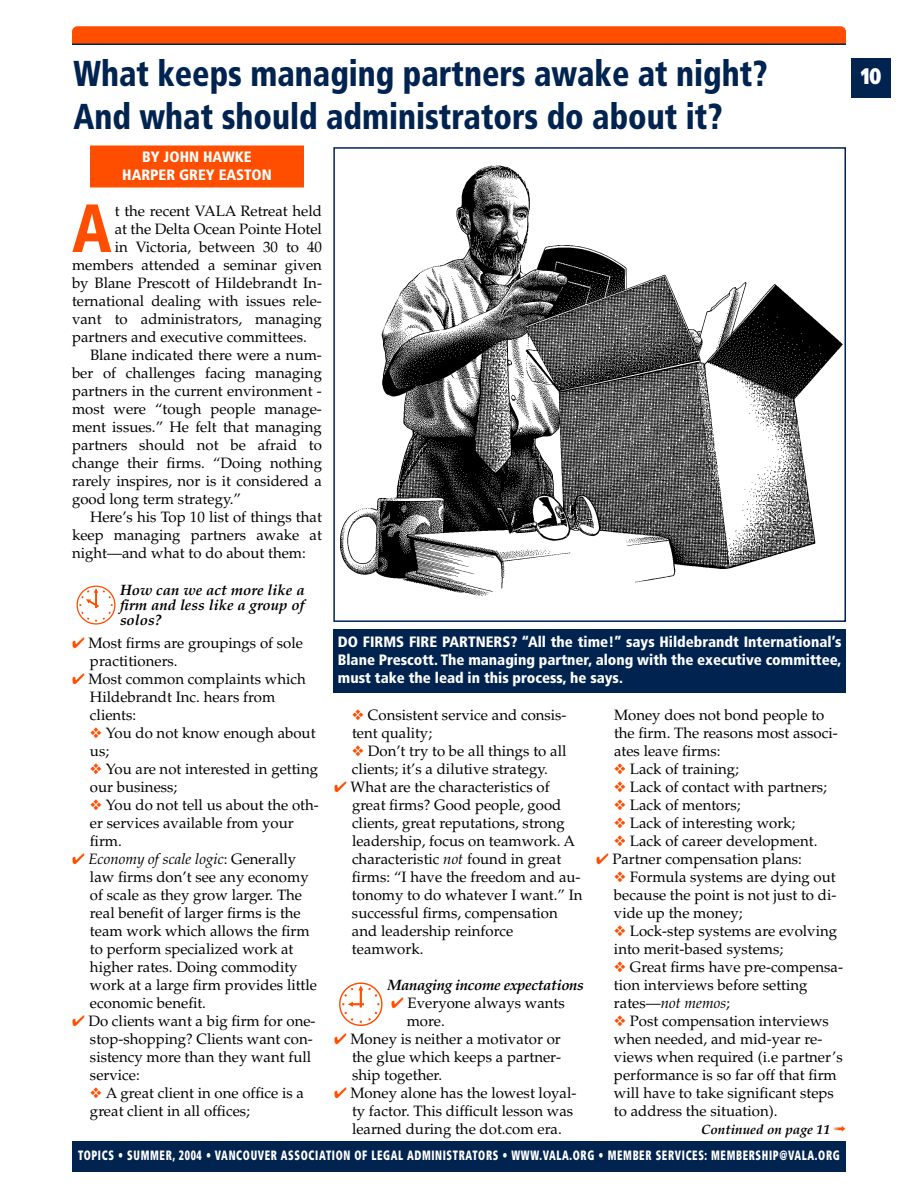
<style>
.page{position:relative;width:918px;height:1188px;background:#fff}
.page>*{position:absolute;margin:0;border:0;box-sizing:border-box;transform-origin:0 0}
.t1{font:900 condensed 68.1px "Frutiger";color:#ff4e00;scale:.9 1}
.t2{font:900 condensed 36px "Frutiger";color:#002350;scale:.9 1}
.t3{font:900 22.5px "Frutiger";color:#fff;scale:.71 1}
.t4{font:15px/18px "Palatino";color:#000}
.t5{font:900 condensed 15px/17.7px "Frutiger";color:#fff;text-align:center}
.t6{font:italic 700 15px/15.5px "Palatino";color:#000;text-align:justify}
.t7{font:italic 700 15px "Palatino";letter-spacing:-.025em;color:#000}
.t8{font:900 condensed 13.5px "Frutiger";letter-spacing:.06em;color:#fff;scale:.75 1}
.t9{font:italic 700 13.5px "Palatino";color:#000}
.s1{color:#ff4e00}
.s2{font-style:italic}
</style>
<div class="page">
<div style="left:72px;top:26px;width:774px;height:11px;background:#ff4e00;border-radius:5px"></div>
<div style="left:90px;top:146px;width:214px;height:24px;background:#ff4e00"></div>
<div style="left:90px;top:164px;width:214px;height:24px;background:#ff4e00"></div>
<div style="left:72px;top:1142px;width:774px;height:30px;background:#002350"></div>
<div style="left:72px;top:33px;width:774px;height:11px;background:#ff4e00"></div>
<hr style="left:72px;top:44px;width:774px;height:1px;background:#002350">
<div style="left:851px;top:58px;width:40px;height:40px;background:#002350"></div>
<img style="left:340px;top:165px;width:503px;height:432px">
<div style="left:333px;top:147px;width:513px;height:475px;border:2px solid #002350"></div>
<div style="left:333px;top:629px;width:513px;height:64px;background:#002350"></div>
<h2 class="t2" style="left:74px;top:59px;width:773px">What keeps managing partners awake at night?</h2>
<h3 class="t3" style="left:861px;top:67px;width:30px">10</h3>
<h2 class="t2" style="left:74px;top:102px;width:723px">And what should administrators do about it?</h2>
<p class="t5" style="left:122px;top:149px;width:151px">BY JOHN HAWKE<br>HARPER GREY EASTON</p>
<h1 class="t1" style="left:72px;top:201px;width:46px">A</h1>
<p class="t4" style="left:115px;top:204px;width:209px">t the recent VALA Retreat held</p>
<p class="t4" style="left:115px;top:222px;width:209px">at the Delta Ocean Pointe Hotel</p>
<p class="t4" style="left:115px;top:240px;width:209px">in Victoria, between 30 to 40</p>
<p class="t4" style="left:72px;top:258px;width:252px">members attended a seminar given</p>
<p class="t4" style="left:72px;top:276px;width:252px">by Blane Prescott of Hildebrandt In-</p>
<p class="t4" style="left:72px;top:294px;width:251px">ternational dealing with issues rele-</p>
<p class="t4" style="left:72px;top:312px;width:252px">vant to administrators, managing</p>
<p class="t4" style="left:72px;top:330px;width:236px">partners and executive committees.</p>
<p class="t4" style="left:90px;top:348px;width:233px">Blane indicated there were a num-</p>
<p class="t4" style="left:72px;top:366px;width:252px">ber of challenges facing managing</p>
<p class="t4" style="left:72px;top:384px;width:251px">partners in the current environment -</p>
<p class="t4" style="left:72px;top:402px;width:251px">most were “tough people manage-</p>
<p class="t4" style="left:72px;top:420px;width:251px">ment issues.” He felt that managing</p>
<p class="t4" style="left:72px;top:438px;width:252px">partners should not be afraid to</p>
<p class="t4" style="left:72px;top:456px;width:252px">change their firms. “Doing nothing</p>
<p class="t4" style="left:72px;top:474px;width:251px">rarely inspires, nor is it considered a</p>
<p class="t4" style="left:72px;top:492px;width:170px">good long term strategy.”</p>
<p class="t4" style="left:90px;top:510px;width:233px">Here’s his Top 10 list of things that</p>
<p class="t4" style="left:72px;top:528px;width:252px">keep managing partners awake at</p>
<p class="t4" style="left:72px;top:546px;width:235px">night—and what to do about them:</p>
<p class="t6" style="left:120px;top:583px;width:186px">How can we act more like a firm and less like a group of solos?</p>
<p class="t4" style="left:90px;top:636px;width:215px;text-indent:-18px"><span class="s1">✔</span> Most firms are groupings of sole practitioners.</p>
<p class="t4" style="left:90px;top:672px;width:217px;text-indent:-18px"><span class="s1">✔</span> Most common complaints which<br>Hildebrandt Inc. hears from clients:</p>
<p class="t4" style="left:90px;top:726px;width:227px"><span class="s1">❖</span> You do not know enough about us;</p>
<p class="t4" style="left:90px;top:762px;width:230px"><span class="s1">❖</span> You are not interested in getting our business;</p>
<p class="t4" style="left:90px;top:798px;width:230px"><span class="s1">❖</span> You do not tell us about the oth&shy;er services available from your firm.</p>
<p class="t4" style="left:90px;top:852px;width:229px;text-indent:-18px"><span class="s1">✔</span> <span class="s2">Economy of scale logic</span>: Generally law firms don’t see any economy of scale as they grow larger. The real benefit of larger firms is the team work which allows the firm to perform specialized work at higher rates. Doing commodity work at a large firm provides little economic benefit.</p>
<p class="t4" style="left:90px;top:1014px;width:227px;text-indent:-18px"><span class="s1">✔</span> Do clients want a big firm for one&shy;stop-shopping? Clients want con&shy;sistency more than they want full service:</p>
<p class="t4" style="left:90px;top:1086px;width:216px"><span class="s1">❖</span> A great client in one office is a great client in all offices;</p>
<p class="t5" style="left:338px;top:634px;width:505px;text-align:justify">DO FIRMS FIRE PARTNERS? “All the time!” says Hildebrandt International’s Blane Prescott. The managing partner, along with the executive committee, must take the lead in this process, he says.</p>
<p class="t4" style="left:614px;top:708px;width:225px">Money does not bond people to the firm. The reasons most associ&shy;ates leave firms:</p>
<p class="t4" style="left:614px;top:762px;width:126px"><span class="s1">❖</span> Lack of training;</p>
<p class="t4" style="left:614px;top:780px;width:215px"><span class="s1">❖</span> Lack of contact with partners;</p>
<p class="t4" style="left:614px;top:798px;width:128px"><span class="s1">❖</span> Lack of mentors;</p>
<p class="t4" style="left:614px;top:816px;width:183px"><span class="s1">❖</span> Lack of interesting work;</p>
<p class="t4" style="left:614px;top:834px;width:205px"><span class="s1">❖</span> Lack of career development.</p>
<p class="t4" style="left:596px;top:852px;width:207px"><span class="s1">✔</span> Partner compensation plans:</p>
<p class="t4" style="left:614px;top:870px;width:224px;text-align:justify"><span class="s1">❖</span> Formula systems are dying out because the point is not just to di&shy;vide up the money;</p>
<p class="t4" style="left:614px;top:924px;width:225px"><span class="s1">❖</span> Lock-step systems are evolving into merit-based systems;</p>
<p class="t4" style="left:614px;top:960px;width:231px"><span class="s1">❖</span> Great firms have pre-compensa&shy;tion interviews before setting rates—<span class="s2">not memos</span>;</p>
<p class="t4" style="left:614px;top:1014px;width:230px"><span class="s1">❖</span> Post compensation interviews when needed, and mid-year re&shy;views when required (i.e partner’s performance is so far off that firm will have to take significant steps to address the situation).</p>
<p class="t8" style="left:78px;top:1150px;width:1017px">TOPICS • SUMMER, 2004 • VANCOUVER ASSOCIATION OF LEGAL ADMINISTRATORS • WWW.VALA.ORG • MEMBER SERVICES: MEMBERSHIP@VALA.ORG</p>
<p class="t4" style="left:352px;top:708px;width:216px"><span class="s1">❖</span> Consistent service and consis&shy;tent quality;</p>
<p class="t4" style="left:352px;top:744px;width:216px"><span class="s1">❖</span> Don’t try to be all things to all clients; it’s a dilutive strategy.</p>
<p class="t4" style="left:352px;top:780px;width:232px;text-indent:-18px"><span class="s1">✔</span> What are the characteristics of great firms? Good people, good clients, great reputations, strong leadership, focus on teamwork. A characteristic <span class="s2">not</span> found in great firms: “I have the freedom and au&shy;tonomy to do whatever I want.” In successful firms, compensation and leadership reinforce teamwork.</p>
<p class="t7" style="left:387px;top:979px;width:198px">Managing income expectations</p>
<p class="t4" style="left:407px;top:996px;width:160px;text-indent:-16px"><span class="s1">✔</span> Everyone always wants more.</p>
<p class="t4" style="left:352px;top:1032px;width:211px;text-align:justify;text-indent:-18px"><span class="s1">✔</span> Money is neither a motivator or the glue which keeps a partner&shy;ship together.</p>
<p class="t4" style="left:352px;top:1086px;width:226px;text-indent:-18px"><span class="s1">✔</span> Money alone has the lowest loyal&shy;ty factor. This difficult lesson was learned during the dot.com era.</p>
<p class="t9" style="left:701px;top:1124px;width:146px">Continued on page 11 <span class="s1">➟</span></p>
</div>
